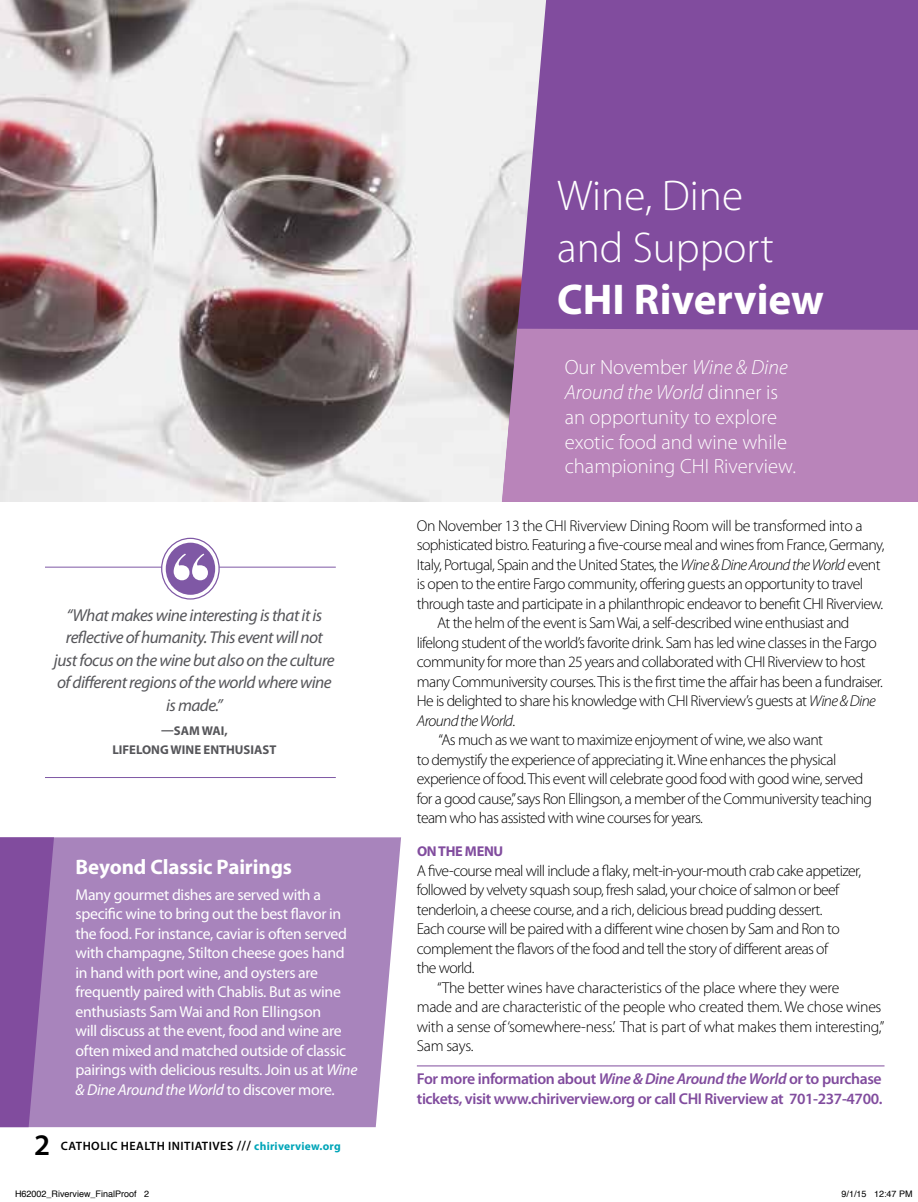
<style>
.page{position:relative;width:918px;height:1202px;background:#fff}
.page>*{position:absolute;margin:0;border:0;box-sizing:border-box;transform-origin:0 0}
.t1{font:300 43.2px/51.9px "Myriad Pro";color:#fff}
.t2{font:700 43.2px "Myriad Pro";color:#fff}
.t3{font:600 30px "Myriad Pro";color:#000}
.t4{font:700 21px "Myriad Pro";letter-spacing:-.005em;color:#fff}
.t5{font:300 20.7px/24.8px "Myriad Pro";color:#fff}
.t6{font:italic 17.25px/22.5px "Myriad Pro";letter-spacing:-.03em;color:#56565a;text-align:center}
.t7{font:300 15.75px/19.5px "Myriad Pro";letter-spacing:-.04em;color:#000}
.t8{font:15.75px/19.5px "Myriad Pro";letter-spacing:-.02em;color:#fff}
.t9{font:300 15.75px/19.5px "Myriad Pro";letter-spacing:-.02em;color:#000}
.t10{font:600 15.75px/19.5px "Myriad Pro";letter-spacing:-.025em;color:#814c9e}
.t11{font:italic 300 15.75px "Myriad Pro";letter-spacing:-.04em;color:#000}
.t12{font:700 14.25px "Myriad Pro";letter-spacing:-.02em;color:#814c9e}
.t13{font:700 12.75px/18px "Myriad Pro";color:#56565a;text-align:center}
.t14{font:600 12.15px "Myriad Pro";letter-spacing:.04em;color:#000}
.t15{font:9px "Helvetica";color:#000}
.s1{font-style:italic}
.s2{font-size:13.5px}
.s3{font-weight:700;font-size:11.55px;color:#00a5b8}
.s4{font-style:normal}
</style>
<div class="page">
<hr style="left:45px;top:567px;width:291px;height:1px;background:#7f58a5">
<hr style="left:45px;top:777px;width:291px;height:1px;background:#7f58a5">
<svg style="left:162px;top:538px;width:57px;height:61px"></svg>
<div style="left:161px;top:538px;width:59px;height:61px;border:1px solid #7f58a5;border-radius:50%"></div>
<div style="left:166px;top:542px;width:49px;height:53px;background:#7f58a5;border-radius:50%"></div>
<svg style="left:174px;top:553px;width:34px;height:27px"></svg>
<img style="left:0;top:0;width:502px;height:502px">
<svg style="left:502px;top:0;width:416px;height:329px;background:#8756a2"></svg>
<div style="left:502px;top:329px;width:416px;height:173px;background:#b984ba"></div>
<hr style="left:417px;top:1065px;width:468px;height:1px;background:#814c9e">
<div style="left:54px;top:837px;width:347px;height:290px;background:#a884bc"></div>
<svg style="left:0;top:837px;width:54px;height:290px;background:#8958a4"></svg>
<h1 class="t1" style="left:557px;top:169px;width:218px">Wine, Dine and Support</h1>
<h1 class="t2" style="left:557px;top:272px;width:268px">CHI Riverview</h1>
<p class="t6" style="left:54px;top:603px;width:282px">“What makes wine interesting is that it is reflective of humanity. This event will not just focus on the wine but also on the culture of different regions of the world where wine is made.”</p>
<p class="t13" style="left:112px;top:721px;width:165px">—SAM WAI,<br>LIFELONG WINE ENTHUSIAST</p>
<h3 class="t4" style="left:76px;top:852px;width:218px">Beyond Classic Pairings</h3>
<p class="t8" style="left:76px;top:885px;width:283px">Many gourmet dishes are served with a specific wine to bring out the best flavor in the food. For instance, caviar is often served with champagne, Stilton cheese goes hand in hand with port wine, and oysters are frequently paired with Chablis. But as wine enthusiasts Sam Wai and Ron Ellingson<br>will discuss at the event, food and wine are often mixed and matched outside of classic pairings with delicious results. Join us at <span class="s1">Wine &amp; Dine Around the World</span> to discover more.</p>
<h2 class="t3" style="left:34px;top:1125px;width:18px">2</h2>
<p class="t14" style="left:61px;top:1137px;width:281px">CATHOLIC HEALTH INITIATIVES <span class="s2">///</span> <span class="s3">chiriverview.org</span></p>
<h3 class="t5" style="left:565px;top:355px;width:233px">Our November <span class="s1">Wine &amp; Dine<br>Around the World</span> dinner is an opportunity to explore exotic food and wine while championing CHI Riverview.</h3>
<p class="t7" style="left:417px;top:515px;width:447px">On November 13 the CHI Riverview Dining Room will be transformed into a</p>
<p class="t7" style="left:417px;top:535px;width:469px">sophisticated bistro. Featuring a five-course meal and wines from France, Germany,</p>
<p class="t7" style="left:417px;top:554px;width:465px">Italy, Portugal, Spain and the United States, the <span class="s1">Wine &amp; Dine Around the World</span> event</p>
<p class="t7" style="left:417px;top:574px;width:448px">is open to the entire Fargo community, offering guests an opportunity to travel</p>
<p class="t7" style="left:417px;top:593px;width:468px">through taste and participate in a philanthropic endeavor to benefit CHI Riverview.</p>
<p class="t7" style="left:437px;top:613px;width:414px">At the helm of the event is Sam Wai, a self-described wine enthusiast and</p>
<p class="t7" style="left:417px;top:632px;width:461px">lifelong student of the world’s favorite drink. Sam has led wine classes in the Fargo</p>
<p class="t7" style="left:417px;top:652px;width:450px">community for more than 25 years and collaborated with CHI Riverview to host</p>
<p class="t7" style="left:417px;top:671px;width:467px">many Communiversity courses. This is the first time the affair has been a fundraiser.</p>
<p class="t7" style="left:417px;top:691px;width:461px">He is delighted to share his knowledge with CHI Riverview’s guests at <span class="s1">Wine &amp; Dine</span></p>
<p class="t11" style="left:417px;top:711px;width:100px">Around the World<span class="s4">.</span></p>
<p class="t7" style="left:439px;top:730px;width:386px">“As much as we want to maximize enjoyment of wine, we also want</p>
<p class="t7" style="left:417px;top:749px;width:421px">to demystify the experience of appreciating it. Wine enhances the physical</p>
<p class="t7" style="left:417px;top:769px;width:448px">experience of food. This event will celebrate good food with good wine, served</p>
<p class="t7" style="left:417px;top:788px;width:457px">for a good cause,”says Ron Ellingson, a member of the Communiversity teaching</p>
<p class="t7" style="left:417px;top:808px;width:288px">team who has assisted with wine courses for years.</p>
<p class="t12" style="left:417px;top:842px;width:88px">ON THE MENU</p>
<p class="t7" style="left:417px;top:860px;width:446px">A five-course meal will include a flaky, melt-in-your-mouth crab cake appetizer, followed by velvety squash soup, fresh salad, your choice of salmon or beef tenderloin, a cheese course, and a rich, delicious bread pudding dessert.<br>Each course will be paired with a different wine chosen by Sam and Ron to complement the flavors of the food and tell the story of different areas of<br>the world.</p>
<p class="t9" style="left:417px;top:977px;width:469px;text-indent:20px">“The better wines have characteristics of the place where they were<br>made and are characteristic of the people who created them. We chose wines with a sense of ‘somewhere-ness.’ That is part of what makes them interesting,” Sam says.</p>
<p class="t10" style="left:417px;top:1069px;width:467px">For more information about <span class="s1">Wine &amp; Dine Around the World</span> or to purchase tickets, visit www.chiriverview.org or call CHI Riverview at 701-237-4700.</p>
<p class="t15" style="left:15px;top:1187px;width:136px">H62002_Riverview_FinalProof 2</p>
<p class="t15" style="left:842px;top:1187px;width:73px">9/1/15 12:47 PM</p>
</div>
